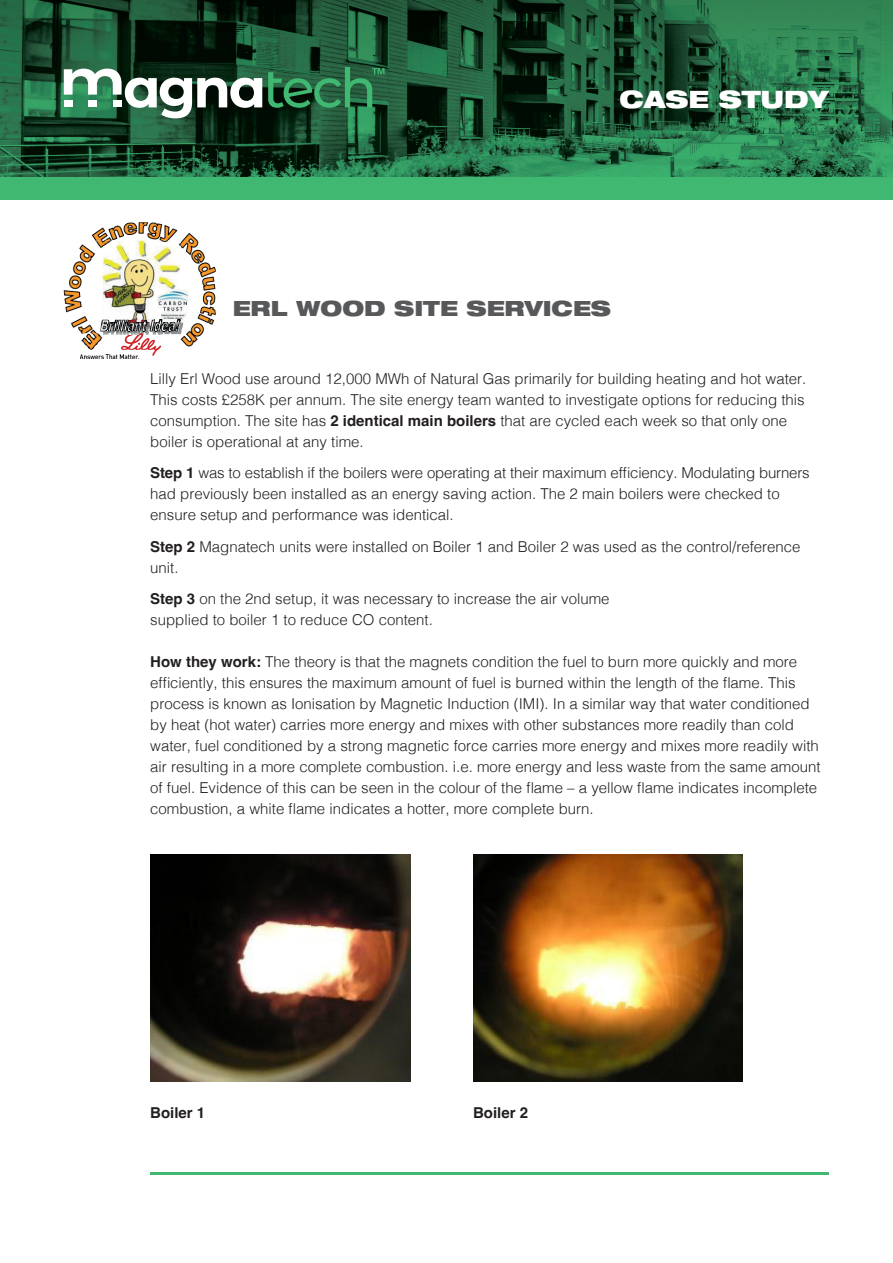
<style>
.page{position:relative;width:893px;height:1263px;background:#fff}
.page>*{position:absolute;margin:0;border:0;box-sizing:border-box;transform-origin:0 0}
.t1{font:900 expanded 24px "Helvetica Neue LT Std";color:#fff}
.t2{font:900 expanded 21px "Helvetica Neue LT Std";color:#57585a}
.t3{font:300 15px/21px "Helvetica";color:#231f20}
.t4{font:700 15px "Helvetica";color:#231f20}
.s1{font-weight:700}
</style>
<div class="page">
<img style="left:0;top:0;width:893px;height:178px">
<svg style="left:268px;top:67px;width:116px;height:41px;background:#297047"></svg>
<svg style="left:64px;top:69px;width:198px;height:49px"></svg>
<div style="left:88px;top:100px;width:9px;height:7px;background:#fff"></div>
<div style="left:113px;top:100px;width:9px;height:7px;background:#fff"></div>
<div style="left:0;top:178px;width:893px;height:22px;background:#40b872"></div>
<hr style="left:150px;top:1171px;width:679px;height:3px;background:#40b872">
<img style="left:150px;top:854px;width:261px;height:227px">
<img style="left:473px;top:854px;width:270px;height:227px">
<img style="left:80px;top:350px;width:78px;height:9px">
<img style="left:64px;top:222px;width:152px;height:128px">
<img style="left:97px;top:240px;width:84px;height:91px">
<img style="left:154px;top:289px;width:37px;height:33px">
<img style="left:103px;top:322px;width:80px;height:12px">
<img style="left:103px;top:333px;width:58px;height:1px">
<img style="left:100px;top:320px;width:54px;height:11px">
<img style="left:154px;top:320px;width:26px;height:2px">
<img style="left:103px;top:322px;width:77px;height:10px">
<p class="t1" style="left:620px;top:83px;width:210px">CASE STUDY</p>
<p class="t2" style="left:233px;top:295px;width:380px">ERL WOOD SITE SERVICES</p>
<p class="t3" style="left:150px;top:367px;width:658px">Lilly Erl Wood use around 12,000 MWh of Natural Gas primarily for building heating and hot water.<br>This costs £258K per annum. The site energy team wanted to investigate options for reducing this consumption. The site has <span class="s1">2 identical main boilers</span> that are cycled each week so that only one boiler is operational at any time.</p>
<p class="t3" style="left:150px;top:461px;width:661px"><span class="s1">Step 1</span> was to establish if the boilers were operating at their maximum efficiency. Modulating burners had previously been installed as an energy saving action. The 2 main boilers were checked to</p>
<p class="t3" style="left:150px;top:503px;width:305px">ensure setup and performance was identical.</p>
<p class="t3" style="left:150px;top:535px;width:652px"><span class="s1">Step 2</span> Magnatech units were installed on Boiler 1 and Boiler 2 was used as the control/reference unit.</p>
<p class="t3" style="left:150px;top:587px;width:461px"><span class="s1">Step 3</span> on the 2nd setup, it was necessary to increase the air volume</p>
<p class="t3" style="left:150px;top:608px;width:284px">supplied to boiler 1 to reduce CO content.</p>
<p class="t3" style="left:150px;top:650px;width:672px"><span class="s1">How they work:</span> The theory is that the magnets condition the fuel to burn more quickly and more efficiently, this ensures the maximum amount of fuel is burned within the length of the flame. This process is known as Ionisation by Magnetic Induction (IMI). In a similar way that water conditioned by heat (hot water) carries more energy and mixes with other substances more readily than cold water, fuel conditioned by a strong magnetic force carries more energy and mixes more readily with air resulting in a more complete combustion. i.e. more energy and less waste from the same amount of fuel. Evidence of this can be seen in the colour of the flame – a yellow flame indicates incomplete combustion, a white flame indicates a hotter, more complete burn.</p>
<p class="t4" style="left:150px;top:1103px;width:57px">Boiler 1</p>
<p class="t4" style="left:473px;top:1103px;width:57px">Boiler 2</p>
</div>
